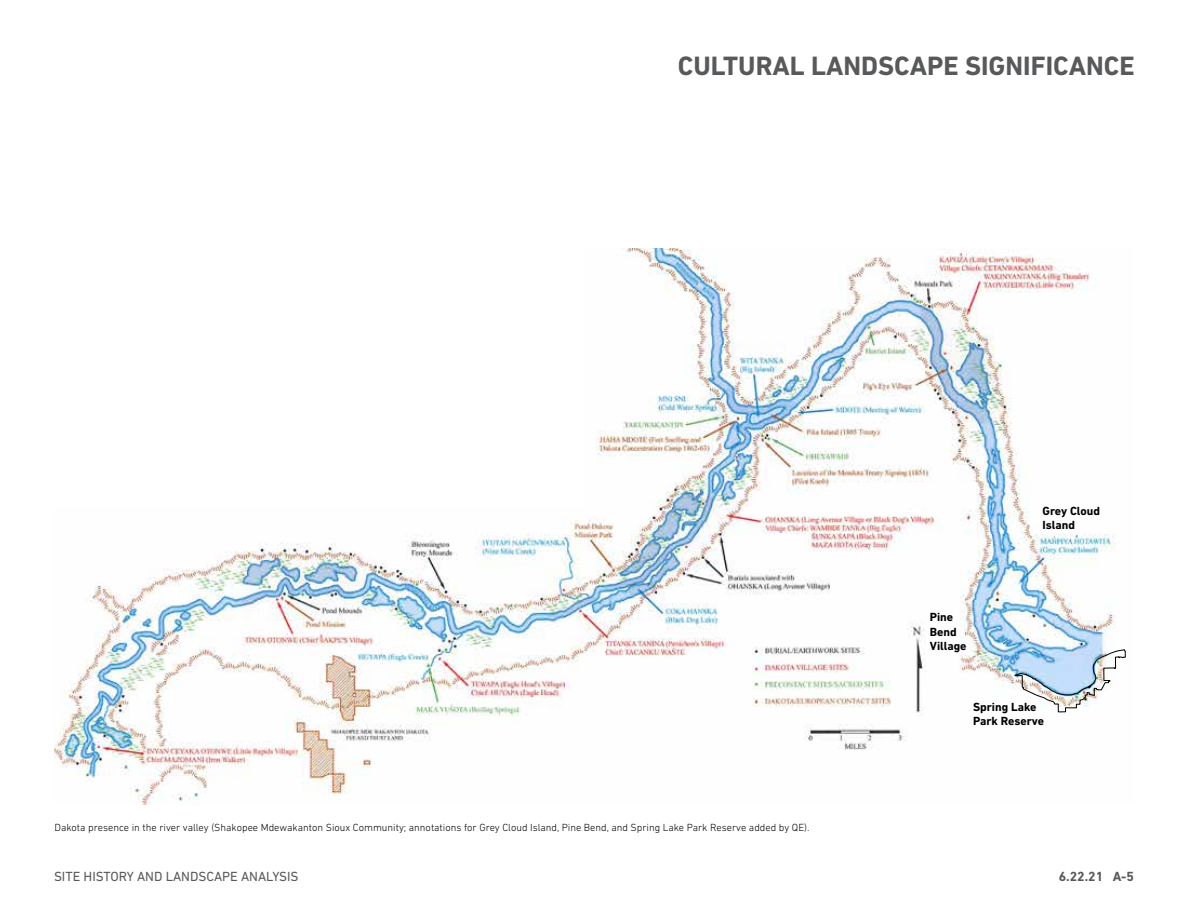
<style>
.page{position:relative;width:1188px;height:918px;background:#fff}
.page>*{position:absolute;margin:0;border:0;box-sizing:border-box;transform-origin:0 0}
.t1{font:700 27px "DIN Next LT Pro";color:#58595b}
.t2{font:13.5px "DIN Next LT Pro";color:#58595b}
.t3{font:700 13.5px "DIN Next LT Pro";color:#58595b}
.t4{font:700 12px/14.4px "DIN Next LT Pro";color:#000}
.t5{font:300 10.5px "DIN Next LT Pro";color:#000}
</style>
<div class="page">
<img style="left:55px;top:249px;width:1061px;height:556px">
<img style="left:1014px;top:649px;width:112px;height:64px">
<div style="left:35px;top:212px;width:550px;height:294px;background:#fff"></div>
<h1 class="t1" style="left:678px;top:50px;width:458px">CULTURAL LANDSCAPE SIGNIFICANCE</h1>
<p class="t4" style="left:930px;top:610px;width:38px">Pine<br>Bend<br>Village</p>
<p class="t4" style="left:1042px;top:504px;width:59px">Grey Cloud<br>Island</p>
<p class="t5" style="left:55px;top:821px;width:756px">Dakota presence in the river valley (Shakopee Mdewakanton Sioux Community; annotations for Grey Cloud Island, Pine Bend, and Spring Lake Park Reserve added by QE).</p>
<p class="t4" style="left:973px;top:699px;width:73px">Spring Lake<br>Park Reserve</p>
<p class="t2" style="left:54px;top:869px;width:246px">SITE HISTORY AND LANDSCAPE ANALYSIS</p>
<p class="t3" style="left:1059px;top:869px;width:77px">6.22.21 A-5</p>
</div>
